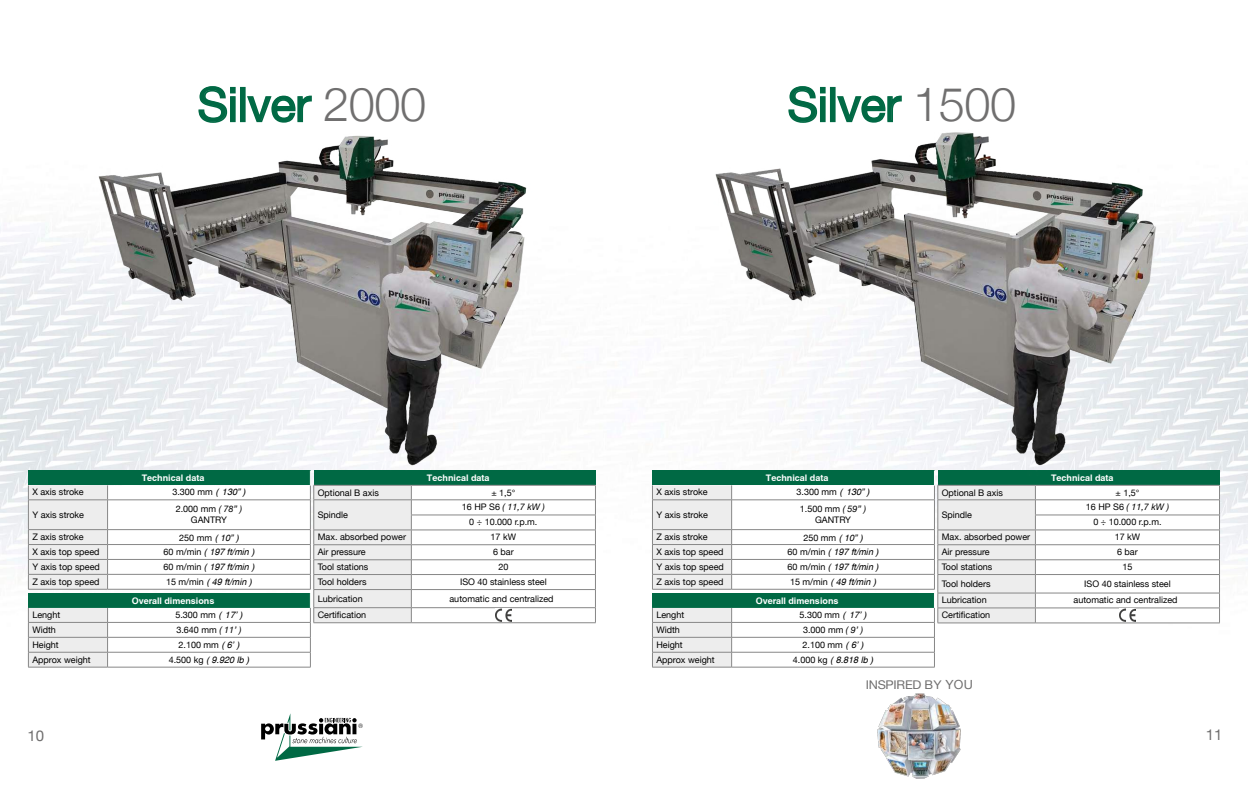
<style>
.page{position:relative;width:1248px;height:794px;background:#fff}
.page>*{position:absolute;margin:0;border:0;box-sizing:border-box;transform-origin:0 0}
.t1{font:47px "Helvetica Neue";letter-spacing:-.01em;color:#006944}
.t2{font:15px "Helvetica Neue";color:#706f6f}
.t3{font:12px "Helvetica Neue";letter-spacing:-.02em;color:#706f6f;scale:1.05 1}
.t4{font:9px/15px "Helvetica Neue";color:#000;text-align:center}
.t5{font:italic 9px "Swansea";color:#000}
.t6{font:700 9px "Swansea";color:#fff}
.s1{font-weight:300;color:#706f6f}
.s2{font-family:"Swansea";font-style:italic}
.s3{font-style:italic}
.s4{font-family:"Helvetica Neue";font-style:normal}
.s5{font-size:12.6px}
</style>
<div class="page">
<img style="left:0;top:86px;width:1247px;height:582px">
<img style="left:877px;top:693px;width:84px;height:86px">
<svg style="left:261px;top:713px;width:102px;height:48px"></svg>
<svg style="left:787px;top:86px;width:39px;height:21px"></svg>
<div style="left:829px;top:87px;width:6px;height:35px;border:2px solid #006944"></div>
<svg style="left:835px;top:95px;width:67px;height:12px"></svg>
<hr style="left:731px;top:667px;width:203px;height:1px;background:#878787">
<hr style="left:652px;top:667px;width:79px;height:1px;background:#878787">
<svg style="left:652px;top:470px;width:568px;height:197px"></svg>
<hr style="left:652px;top:499px;width:79px;height:1px;background:#878787">
<hr style="left:652px;top:529px;width:79px;height:1px;background:#878787">
<hr style="left:652px;top:544px;width:79px;height:1px;background:#878787">
<hr style="left:652px;top:559px;width:79px;height:1px;background:#878787">
<hr style="left:652px;top:574px;width:79px;height:1px;background:#878787">
<hr style="left:652px;top:589px;width:79px;height:1px;background:#878787">
<img style="left:688px;top:107px;width:496px;height:369px">
<hr style="left:449px;top:128px;width:150px;height:1px;background:#fff">
<svg style="left:197px;top:86px;width:39px;height:37px"></svg>
<div style="left:240px;top:87px;width:5px;height:35px;border:2px solid #006944"></div>
<svg style="left:246px;top:95px;width:66px;height:28px"></svg>
<hr style="left:108px;top:667px;width:202px;height:1px;background:#878787">
<hr style="left:28px;top:667px;width:80px;height:1px;background:#878787">
<svg style="left:28px;top:470px;width:568px;height:197px"></svg>
<hr style="left:28px;top:499px;width:80px;height:1px;background:#878787">
<hr style="left:28px;top:529px;width:80px;height:1px;background:#878787">
<hr style="left:28px;top:544px;width:80px;height:1px;background:#878787">
<hr style="left:28px;top:559px;width:80px;height:1px;background:#878787">
<hr style="left:28px;top:574px;width:80px;height:1px;background:#878787">
<hr style="left:28px;top:589px;width:80px;height:1px;background:#878787">
<img style="left:68px;top:123px;width:497px;height:356px">
<h1 class="t1" style="left:197px;top:77px;width:230px">Silver <span class="s1">2000</span></h1>
<h1 class="t1" style="left:787px;top:77px;width:230px">Silver <span class="s1">1500</span></h1>
<p class="t6" style="left:142px;top:472px;width:64px">Technical data</p>
<p class="t6" style="left:427px;top:472px;width:64px">Technical data</p>
<p class="t6" style="left:765px;top:472px;width:64px">Technical data</p>
<p class="t6" style="left:1050px;top:472px;width:64px">Technical data</p>
<p class="t4" style="left:32px;top:484px;width:53px">X axis stroke</p>
<p class="t4" style="left:172px;top:484px;width:75px">3.300 mm <span class="s2">( 130” )</span></p>
<p class="t4" style="left:32px;top:507px;width:53px">Y axis stroke</p>
<p class="t4" style="left:176px;top:503px;width:68px;line-height:10.8px">2.000 mm <span class="s3">( 78” )<br></span>GANTRY</p>
<p class="t4" style="left:32px;top:529px;width:53px">Z axis stroke</p>
<p class="t4" style="left:179px;top:530px;width:61px">250 mm <span class="s2">( 10” )</span></p>
<p class="t4" style="left:32px;top:544px;width:69px">X axis top speed</p>
<p class="t5" style="left:163px;top:546px;width:92px"><span class="s4">60 m/min</span> ( 197 ft/min )</p>
<p class="t4" style="left:32px;top:559px;width:69px">Y axis top speed</p>
<p class="t5" style="left:163px;top:561px;width:92px"><span class="s4">60 m/min</span> ( 197 ft/min )</p>
<p class="t4" style="left:32px;top:574px;width:69px">Z axis top speed</p>
<p class="t5" style="left:166px;top:576px;width:87px"><span class="s4">15 m/min</span> ( 49 ft/min )</p>
<p class="t6" style="left:132px;top:595px;width:84px">Overall dimensions</p>
<p class="t4" style="left:32px;top:607px;width:29px">Lenght</p>
<p class="t4" style="left:175px;top:607px;width:69px">5.300 mm <span class="s2">( 17’ )</span></p>
<p class="t4" style="left:32px;top:622px;width:25px">Width</p>
<p class="t4" style="left:176px;top:622px;width:67px">3.640 mm <span class="s3">( 11’ )</span></p>
<p class="t4" style="left:32px;top:637px;width:28px">Height</p>
<p class="t4" style="left:178px;top:637px;width:62px">2.100 mm <span class="s2">( 6’ )</span></p>
<p class="t4" style="left:32px;top:652px;width:60px">Approx weight</p>
<p class="t5" style="left:169px;top:654px;width:82px"><span class="s4">4.500 kg</span> ( 9.920 lb )</p>
<p class="t4" style="left:318px;top:485px;width:63px">Optional B axis</p>
<p class="t4" style="left:491px;top:485px;width:26px"><span class="s3">±</span> 1,5°</p>
<p class="t4" style="left:318px;top:507px;width:32px">Spindle</p>
<p class="t4" style="left:462px;top:499px;width:85px">16 HP S6 <span class="s3">( 11,7 kW )<br></span>0 ÷ 10.000 r.p.m.</p>
<p class="t4" style="left:318px;top:529px;width:90px">Max. absorbed power</p>
<p class="t4" style="left:490px;top:529px;width:27px">17 kW</p>
<p class="t4" style="left:318px;top:544px;width:50px">Air pressure</p>
<p class="t4" style="left:493px;top:544px;width:22px">6 bar</p>
<p class="t4" style="left:318px;top:559px;width:52px">Tool stations</p>
<p class="t4" style="left:498px;top:559px;width:12px">20</p>
<p class="t4" style="left:318px;top:574px;width:50px">Tool holders</p>
<p class="t4" style="left:460px;top:574px;width:88px">ISO 40 stainless steel</p>
<p class="t4" style="left:318px;top:591px;width:47px">Lubrication</p>
<p class="t4" style="left:449px;top:591px;width:106px">automatic and centralized</p>
<p class="t4" style="left:318px;top:607px;width:50px">Certification</p>
<p class="t4" style="left:656px;top:484px;width:53px">X axis stroke</p>
<p class="t4" style="left:796px;top:484px;width:75px">3.300 mm <span class="s2">( 130” )</span></p>
<p class="t4" style="left:656px;top:507px;width:53px">Y axis stroke</p>
<p class="t4" style="left:799px;top:503px;width:68px;line-height:10.8px">1.500 mm <span class="s3">( 59” )<br></span>GANTRY</p>
<p class="t4" style="left:656px;top:529px;width:53px">Z axis stroke</p>
<p class="t4" style="left:803px;top:530px;width:61px">250 mm <span class="s2">( 10” )</span></p>
<p class="t4" style="left:656px;top:544px;width:69px">X axis top speed</p>
<p class="t5" style="left:787px;top:546px;width:92px"><span class="s4">60 m/min</span> ( 197 ft/min )</p>
<p class="t4" style="left:656px;top:559px;width:69px">Y axis top speed</p>
<p class="t5" style="left:787px;top:561px;width:92px"><span class="s4">60 m/min</span> ( 197 ft/min )</p>
<p class="t4" style="left:656px;top:574px;width:69px">Z axis top speed</p>
<p class="t5" style="left:790px;top:576px;width:87px"><span class="s4">15 m/min</span> ( 49 ft/min )</p>
<p class="t6" style="left:755px;top:595px;width:84px">Overall dimensions</p>
<p class="t4" style="left:656px;top:607px;width:29px">Lenght</p>
<p class="t4" style="left:799px;top:607px;width:69px">5.300 mm <span class="s2">( 17’ )</span></p>
<p class="t4" style="left:656px;top:622px;width:25px">Width</p>
<p class="t4" style="left:803px;top:622px;width:62px">3.000 mm <span class="s3">( 9’ )</span></p>
<p class="t4" style="left:656px;top:637px;width:28px">Height</p>
<p class="t4" style="left:802px;top:637px;width:62px">2.100 mm <span class="s2">( 6’ )</span></p>
<p class="t4" style="left:656px;top:652px;width:60px">Approx weight</p>
<p class="t5" style="left:792px;top:654px;width:82px"><span class="s4">4.000 kg</span> ( 8.818 lb )</p>
<p class="t4" style="left:941px;top:485px;width:63px">Optional B axis</p>
<p class="t4" style="left:1115px;top:485px;width:26px"><span class="s3">±</span> 1,5°</p>
<p class="t4" style="left:941px;top:507px;width:32px">Spindle</p>
<p class="t4" style="left:1085px;top:499px;width:85px">16 HP S6 <span class="s3">( 11,7 kW )<br></span>0 ÷ 10.000 r.p.m.</p>
<p class="t4" style="left:941px;top:529px;width:90px">Max. absorbed power</p>
<p class="t4" style="left:1114px;top:529px;width:27px">17 kW</p>
<p class="t4" style="left:941px;top:544px;width:50px">Air pressure</p>
<p class="t4" style="left:1116px;top:544px;width:22px">6 bar</p>
<p class="t4" style="left:941px;top:559px;width:52px">Tool stations</p>
<p class="t4" style="left:1122px;top:559px;width:12px">15</p>
<p class="t4" style="left:941px;top:576px;width:50px">Tool holders</p>
<p class="t4" style="left:1084px;top:576px;width:88px">ISO 40 stainless steel</p>
<p class="t4" style="left:941px;top:592px;width:47px">Lubrication</p>
<p class="t4" style="left:1073px;top:592px;width:106px">automatic and centralized</p>
<p class="t4" style="left:941px;top:607px;width:50px">Certification</p>
<h3 class="t3" style="left:865px;top:678px;width:103px">INSPIRED BY <span class="s5">YOU</span></h3>
<h2 class="t2" style="left:27px;top:726px;width:18px">10</h2>
<h2 class="t2" style="left:1205px;top:726px;width:18px">11</h2>
</div>
